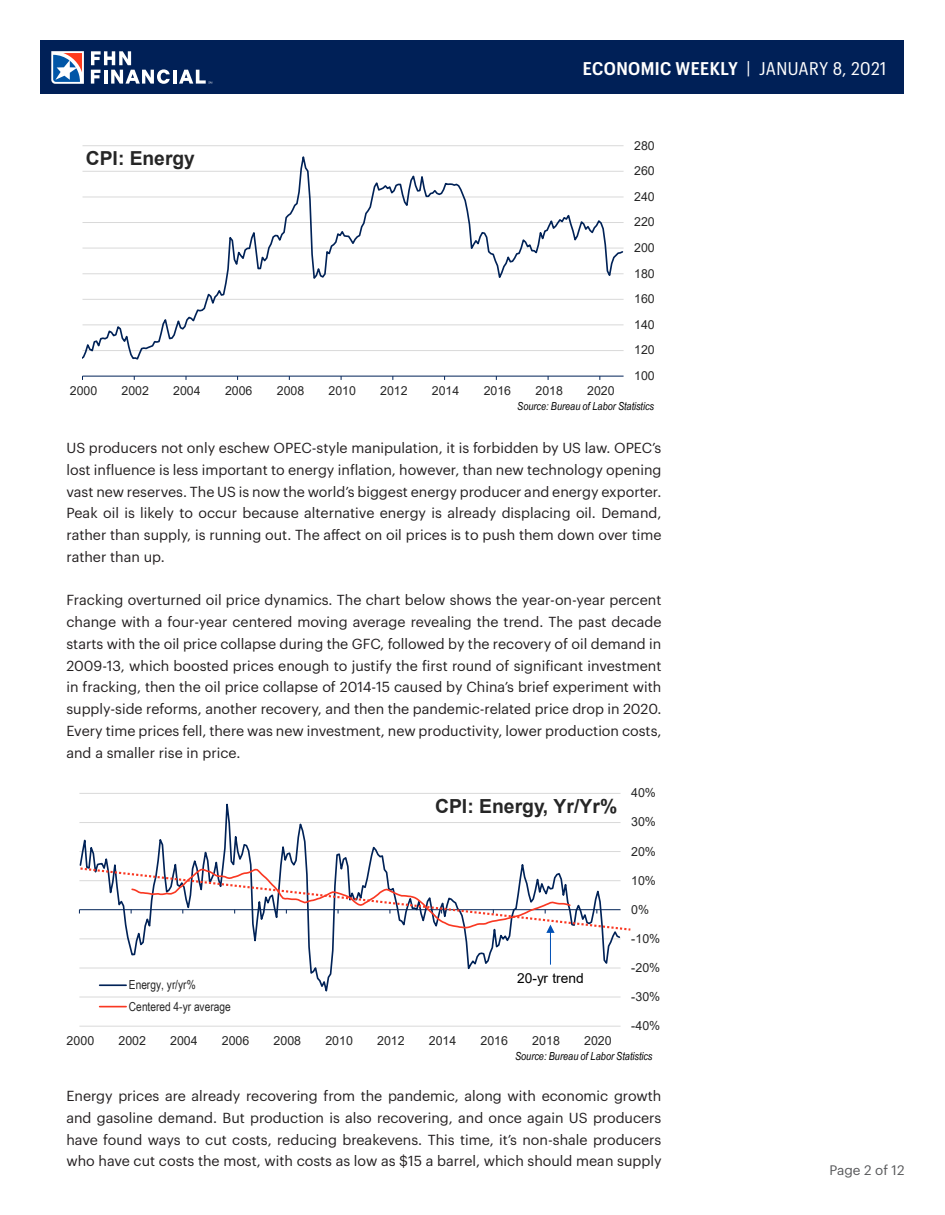
<style>
.page{position:relative;width:945px;height:1215px;background:#fff}
.page>*{position:absolute;margin:0;border:0;box-sizing:border-box;transform-origin:0 0}
.t1{font:700 19.35px "Arial";color:#262626}
.t2{font:600 18px "Graphik Compact";letter-spacing:.025em;color:#fff}
.t3{font:14.25px/21.8px "Graphik";color:#231f20;text-align:justify}
.t4{font:13.8px "Arial";color:#000}
.t5{font:13.5px "Graphik";color:#57585a}
.t6{font:12.45px "Arial";letter-spacing:.005em;color:#262626}
.t7{font:12.45px/21.3px "Arial Narrow";letter-spacing:-.005em;color:#262626}
.t8{font:12.3px "Arial";letter-spacing:.005em;color:#262626}
.t9{font:italic 11.1px "Arial Narrow";letter-spacing:.005em;color:#000}
.s1{font-weight:400}
</style>
<div class="page">
<div style="left:40px;top:40px;width:864px;height:54px;background:#002057"></div>
<hr style="left:173px;top:70px;width:4px;height:14px;background:#fff">
<svg style="left:91px;top:51px;width:79px;height:33px"></svg>
<svg style="left:179px;top:70px;width:33px;height:14px"></svg>
<svg style="left:51px;top:51px;width:33px;height:33px"></svg>
<hr style="left:83px;top:145px;width:541px;height:1px;background:#d9d9d9">
<svg style="left:82px;top:156px;width:542px;height:221px"></svg>
<hr style="left:79px;top:1026px;width:542px;height:1px;background:#d9d9d9">
<svg style="left:79px;top:793px;width:542px;height:205px"></svg>
<hr style="left:100px;top:984px;width:26px;height:2px;background:#002257">
<svg style="left:100px;top:1006px;width:26px;height:1px"></svg>
<hr style="left:550px;top:932px;width:1px;height:33px;background:#0050b5">
<svg style="left:78px;top:866px;width:553px;height:67px"></svg>
<p class="t1" style="left:86px;top:145px;width:111px">CPI: Energy</p>
<p class="t2" style="left:583px;top:55px;width:305px">ECONOMIC WEEKLY <span class="s1">| JANUARY 8, 2021</span></p>
<p class="t8" style="left:634px;top:137px;width:22px">280</p>
<p class="t8" style="left:634px;top:162px;width:22px">260</p>
<p class="t8" style="left:634px;top:188px;width:22px">240</p>
<p class="t8" style="left:634px;top:214px;width:22px">220</p>
<p class="t8" style="left:634px;top:239px;width:22px">200</p>
<p class="t8" style="left:634px;top:265px;width:22px">180</p>
<p class="t8" style="left:634px;top:290px;width:22px">160</p>
<p class="t8" style="left:634px;top:316px;width:22px">140</p>
<p class="t8" style="left:634px;top:342px;width:22px">120</p>
<p class="t8" style="left:634px;top:367px;width:22px">100</p>
<p class="t8" style="left:70px;top:382px;width:29px">2000</p>
<p class="t8" style="left:122px;top:382px;width:29px">2002</p>
<p class="t8" style="left:173px;top:382px;width:29px">2004</p>
<p class="t8" style="left:225px;top:382px;width:29px">2006</p>
<p class="t8" style="left:277px;top:382px;width:29px">2008</p>
<p class="t8" style="left:328px;top:382px;width:29px">2010</p>
<p class="t8" style="left:380px;top:382px;width:29px">2012</p>
<p class="t8" style="left:432px;top:382px;width:29px">2014</p>
<p class="t8" style="left:484px;top:382px;width:29px">2016</p>
<p class="t8" style="left:535px;top:382px;width:29px">2018</p>
<p class="t8" style="left:587px;top:382px;width:29px">2020</p>
<p class="t9" style="left:517px;top:398px;width:138px">Source: Bureau of Labor Statistics</p>
<p class="t3" style="left:66px;top:436px;width:597px">US producers not only eschew OPEC-style manipulation, it is forbidden by US law. OPEC’s lost influence is less important to energy inflation, however, than new technology opening vast new reserves. The US is now the world’s biggest energy producer and energy exporter.<br>Peak oil is likely to occur because alternative energy is already displacing oil. Demand, rather than supply, is running out. The affect on oil prices is to push them down over time rather than up.</p>
<p class="t3" style="left:66px;top:588px;width:597px">Fracking overturned oil price dynamics. The chart below shows the year-on-year percent change with a four-year centered moving average revealing the trend. The past decade starts with the oil price collapse during the GFC, followed by the recovery of oil demand in 2009-13, which boosted prices enough to justify the first round of significant investment in fracking, then the oil price collapse of 2014-15 caused by China’s brief experiment with supply-side reforms, another recovery, and then the pandemic-related price drop in 2020.<br>Every time prices fell, there was new investment, new productivity, lower production costs, and a smaller rise in price.</p>
<p class="t7" style="left:129px;top:974px;width:103px">Energy, yr/yr%<br>Centered 4-yr average</p>
<p class="t1" style="left:435px;top:793px;width:184px">CPI: Energy, Yr/Yr%</p>
<p class="t4" style="left:517px;top:968px;width:68px">20-yr trend</p>
<p class="t6" style="left:67px;top:1032px;width:29px">2000</p>
<p class="t6" style="left:118px;top:1032px;width:29px">2002</p>
<p class="t6" style="left:170px;top:1032px;width:29px">2004</p>
<p class="t6" style="left:222px;top:1032px;width:29px">2006</p>
<p class="t6" style="left:274px;top:1032px;width:29px">2008</p>
<p class="t6" style="left:325px;top:1032px;width:29px">2010</p>
<p class="t6" style="left:377px;top:1032px;width:29px">2012</p>
<p class="t6" style="left:429px;top:1032px;width:29px">2014</p>
<p class="t6" style="left:481px;top:1032px;width:29px">2016</p>
<p class="t6" style="left:532px;top:1032px;width:29px">2018</p>
<p class="t6" style="left:584px;top:1032px;width:29px">2020</p>
<p class="t6" style="left:631px;top:784px;width:26px">40%</p>
<p class="t6" style="left:631px;top:813px;width:26px">30%</p>
<p class="t6" style="left:631px;top:843px;width:26px">20%</p>
<p class="t6" style="left:631px;top:872px;width:26px">10%</p>
<p class="t6" style="left:631px;top:901px;width:20px">0%</p>
<p class="t6" style="left:631px;top:930px;width:30px">-10%</p>
<p class="t6" style="left:631px;top:959px;width:30px">-20%</p>
<p class="t6" style="left:631px;top:988px;width:30px">-30%</p>
<p class="t6" style="left:631px;top:1017px;width:30px">-40%</p>
<p class="t9" style="left:515px;top:1049px;width:139px">Source: Bureau of Labor Statistics</p>
<p class="t3" style="left:66px;top:1084px;width:597px">Energy prices are already recovering from the pandemic, along with economic growth and gasoline demand. But production is also recovering, and once again US producers have found ways to cut costs, reducing breakevens. This time, it’s non-shale producers who have cut costs the most, with costs as low as $15 a barrel, which should mean supply</p>
<p class="t5" style="left:829px;top:1159px;width:77px">Page 2 of 12</p>
</div>
